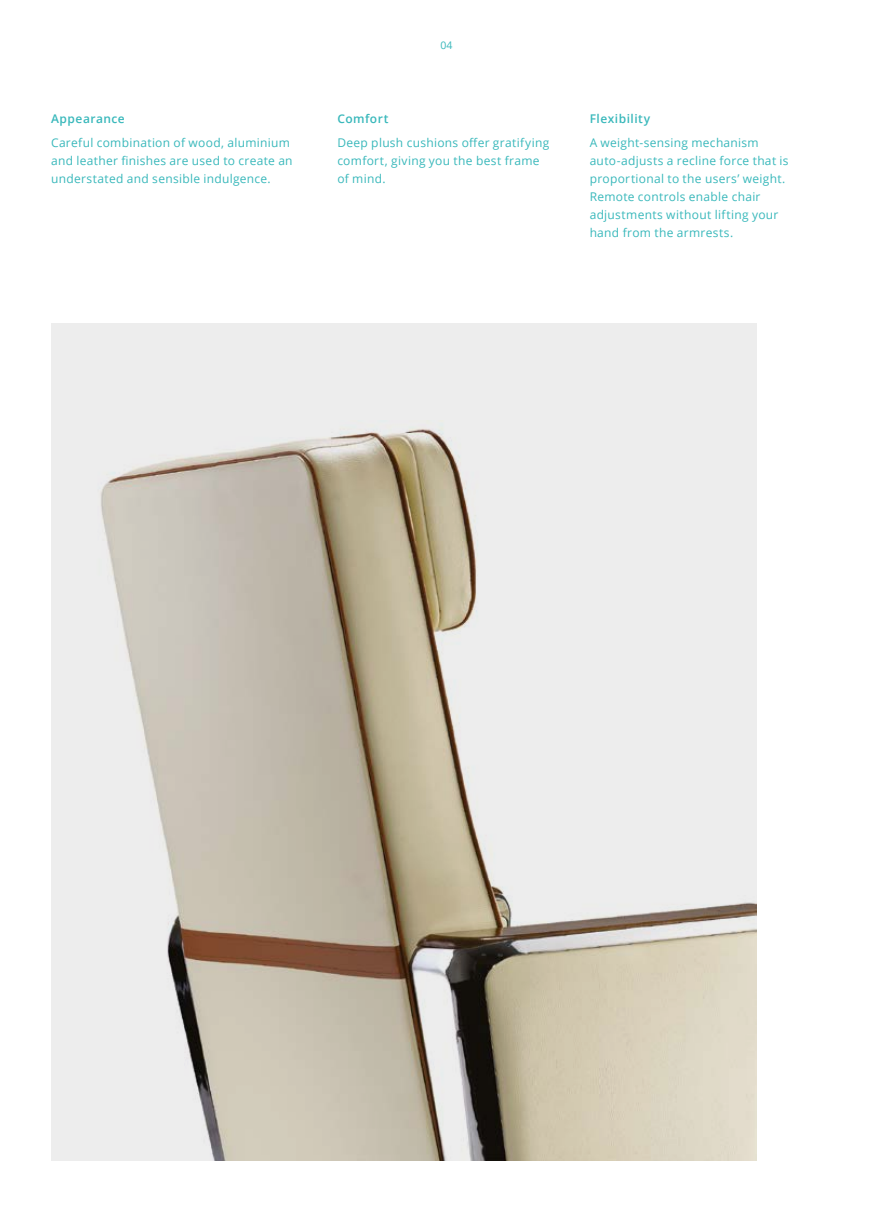
<style>
.page{position:relative;width:893px;height:1212px;background:#fff}
.page>*{position:absolute;margin:0;border:0;box-sizing:border-box;transform-origin:0 0}
.t1{font:12px/18px "Open Sans";letter-spacing:.025em;color:#39b8bb}
.t2{font:600 12px "Open Sans";letter-spacing:.04em;color:#39b8bb}
.t3{font:10.5px "Open Sans";color:#39b8bb}
</style>
<div class="page">
<div style="left:51px;top:323px;width:706px;height:838px;background:#ededed"></div>
<img style="left:100px;top:428px;width:657px;height:733px">
<p class="t2" style="left:51px;top:110px;width:75px">Appearance</p>
<p class="t1" style="left:51px;top:133px;width:243px">Careful combination of wood, aluminium and leather finishes are used to create an understated and sensible indulgence.</p>
<p class="t3" style="left:440px;top:38px;width:14px">04</p>
<p class="t2" style="left:337px;top:110px;width:53px">Comfort</p>
<p class="t1" style="left:337px;top:133px;width:213px">Deep plush cushions offer gratifying comfort, giving you the best frame of mind.</p>
<p class="t2" style="left:590px;top:110px;width:62px">Flexibility</p>
<p class="t1" style="left:590px;top:133px;width:200px">A weight-sensing mechanism auto-adjusts a recline force that is proportional to the users’ weight.<br>Remote controls enable chair adjustments without lifting your hand from the armrests.</p>
</div>
